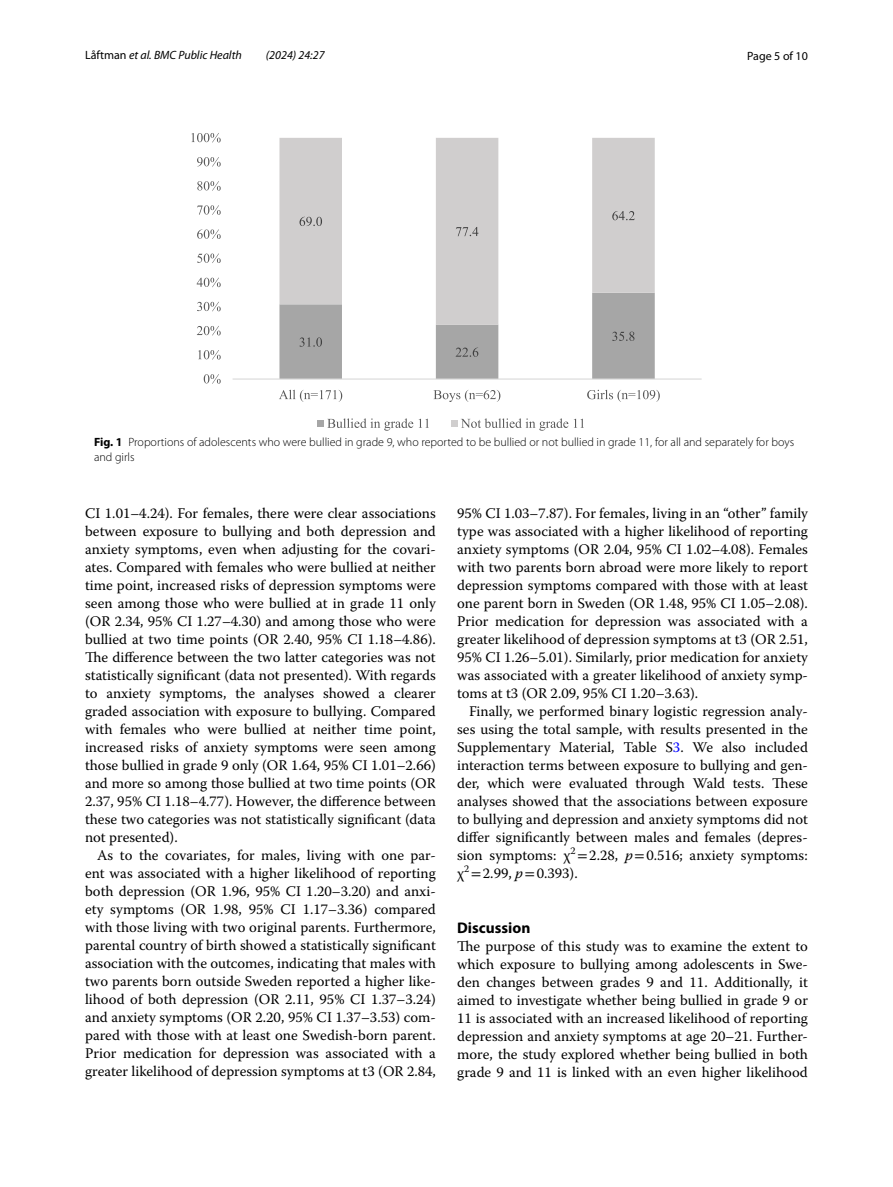
<style>
.page{position:relative;width:893px;height:1187px;background:#fff}
.page>*{position:absolute;margin:0;border:0;box-sizing:border-box;transform-origin:0 0}
.t1{font:700 15.45px "Myriad Pro";color:#000}
.t2{font:14.7px/18px "Warnock Pro";color:#000;text-align:justify}
.t3{font:300 12px/15px "Myriad Pro";color:#000}
.t4{font:italic 12px "Myriad Pro";color:#000}
.t5{font:12px "Myriad Pro";color:#000}
.s1{font-style:normal}
.s2{font-weight:700}
.s3{color:#00f}
.s4{font-family:"STIX"}
.s5{font-style:italic}
</style>
<div class="page">
<svg style="left:279px;top:138px;width:376px;height:155px"></svg>
<hr style="left:233px;top:378px;width:469px;height:1px;background:#d9d9d9">
<svg style="left:279px;top:293px;width:376px;height:86px"></svg>
<svg style="left:299px;top:217px;width:23px;height:9px"></svg>
<svg style="left:456px;top:227px;width:22px;height:9px"></svg>
<svg style="left:612px;top:211px;width:23px;height:9px"></svg>
<svg style="left:204px;top:374px;width:17px;height:9px"></svg>
<svg style="left:198px;top:350px;width:23px;height:9px"></svg>
<svg style="left:197px;top:326px;width:24px;height:9px"></svg>
<svg style="left:197px;top:302px;width:24px;height:9px"></svg>
<svg style="left:197px;top:278px;width:24px;height:9px"></svg>
<svg style="left:197px;top:253px;width:24px;height:10px"></svg>
<svg style="left:197px;top:229px;width:24px;height:10px"></svg>
<svg style="left:197px;top:205px;width:24px;height:10px"></svg>
<svg style="left:197px;top:181px;width:24px;height:10px"></svg>
<svg style="left:197px;top:157px;width:24px;height:9px"></svg>
<svg style="left:191px;top:133px;width:30px;height:9px"></svg>
<svg style="left:279px;top:390px;width:63px;height:12px"></svg>
<svg style="left:433px;top:390px;width:67px;height:12px"></svg>
<svg style="left:587px;top:390px;width:73px;height:12px"></svg>
<div style="left:317px;top:420px;width:7px;height:7px;background:#a6a6a6"></div>
<svg style="left:327px;top:418px;width:102px;height:12px"></svg>
<div style="left:451px;top:420px;width:7px;height:7px;background:#d0cece"></div>
<svg style="left:461px;top:418px;width:123px;height:12px"></svg>
<p class="t4" style="left:85px;top:48px;width:158px"><span class="s1">Låftman</span> et al. BMC Public Health</p>
<p class="t4" style="left:266px;top:48px;width:60px">(2024) 24:27</p>
<p class="t5" style="left:747px;top:48px;width:62px">Page 5 of 10</p>
<p class="t3" style="left:94px;top:434px;width:702px"><span class="s2">Fig. 1</span> Proportions of adolescents who were bullied in grade 9, who reported to be bullied or not bullied in grade 11, for all and separately for boys and girls</p>
<p class="t2" style="left:85px;top:503px;width:352px">CI 1.01–4.24). For females, there were clear associations between exposure to bullying and both depression and anxiety symptoms, even when adjusting for the covari&shy;ates. Compared with females who were bullied at neither time point, increased risks of depression symptoms were seen among those who were bullied at in grade 11 only (OR 2.34, 95% CI 1.27–4.30) and among those who were bullied at two time points (OR 2.40, 95% CI 1.18–4.86).<br>The difference between the two latter categories was not statistically significant (data not presented). With regards to anxiety symptoms, the analyses showed a clearer graded association with exposure to bullying. Compared with females who were bullied at neither time point, increased risks of anxiety symptoms were seen among those bullied in grade 9 only (OR 1.64, 95% CI 1.01–2.66) and more so among those bullied at two time points (OR 2.37, 95% CI 1.18–4.77). However, the difference between these two categories was not statistically significant (data not presented).</p>
<p class="t2" style="left:85px;top:845px;width:352px;text-indent:12px">As to the covariates, for males, living with one par&shy;ent was associated with a higher likelihood of reporting both depression (OR 1.96, 95% CI 1.20–3.20) and anxi&shy;ety symptoms (OR 1.98, 95% CI 1.17–3.36) compared with those living with two original parents. Furthermore, parental country of birth showed a statistically significant association with the outcomes, indicating that males with two parents born outside Sweden reported a higher like&shy;lihood of both depression (OR 2.11, 95% CI 1.37–3.24) and anxiety symptoms (OR 2.20, 95% CI 1.37–3.53) com&shy;pared with those with at least one Swedish-born parent.<br>Prior medication for depression was associated with a greater likelihood of depression symptoms at t3 (OR 2.84,</p>
<p class="t2" style="left:457px;top:503px;width:352px">95% CI 1.03–7.87). For females, living in an “other” family type was associated with a higher likelihood of reporting anxiety symptoms (OR 2.04, 95% CI 1.02–4.08). Females with two parents born abroad were more likely to report depression symptoms compared with those with at least one parent born in Sweden (OR 1.48, 95% CI 1.05–2.08).<br>Prior medication for depression was associated with a greater likelihood of depression symptoms at t3 (OR 2.51, 95% CI 1.26–5.01). Similarly, prior medication for anxiety was associated with a greater likelihood of anxiety symp&shy;toms at t3 (OR 2.09, 95% CI 1.20–3.63).</p>
<p class="t2" style="left:457px;top:701px;width:352px;text-indent:12px">Finally, we performed binary logistic regression analy&shy;ses using the total sample, with results presented in the Supplementary Material, Table S<span class="s3">3</span>. We also included interaction terms between exposure to bullying and gen&shy;der, which were evaluated through Wald tests. These analyses showed that the associations between exposure to bullying and depression and anxiety symptoms did not differ significantly between males and females (depres&shy;sion symptoms: χ<sup>2</sup> <span class="s4">=</span>2.28, <span class="s5">p</span><span class="s4">=</span>0.516; anxiety symptoms: χ<sup>2</sup> <span class="s4">=</span>2.99, <span class="s5">p</span><span class="s4">=</span>0.393).</p>
<p class="t1" style="left:457px;top:917px;width:75px">Discussion</p>
<p class="t2" style="left:457px;top:936px;width:352px">The purpose of this study was to examine the extent to which exposure to bullying among adolescents in Swe&shy;den changes between grades 9 and 11. Additionally, it aimed to investigate whether being bullied in grade 9 or 11 is associated with an increased likelihood of reporting depression and anxiety symptoms at age 20–21. Further&shy;more, the study explored whether being bullied in both grade 9 and 11 is linked with an even higher likelihood</p>
</div>
